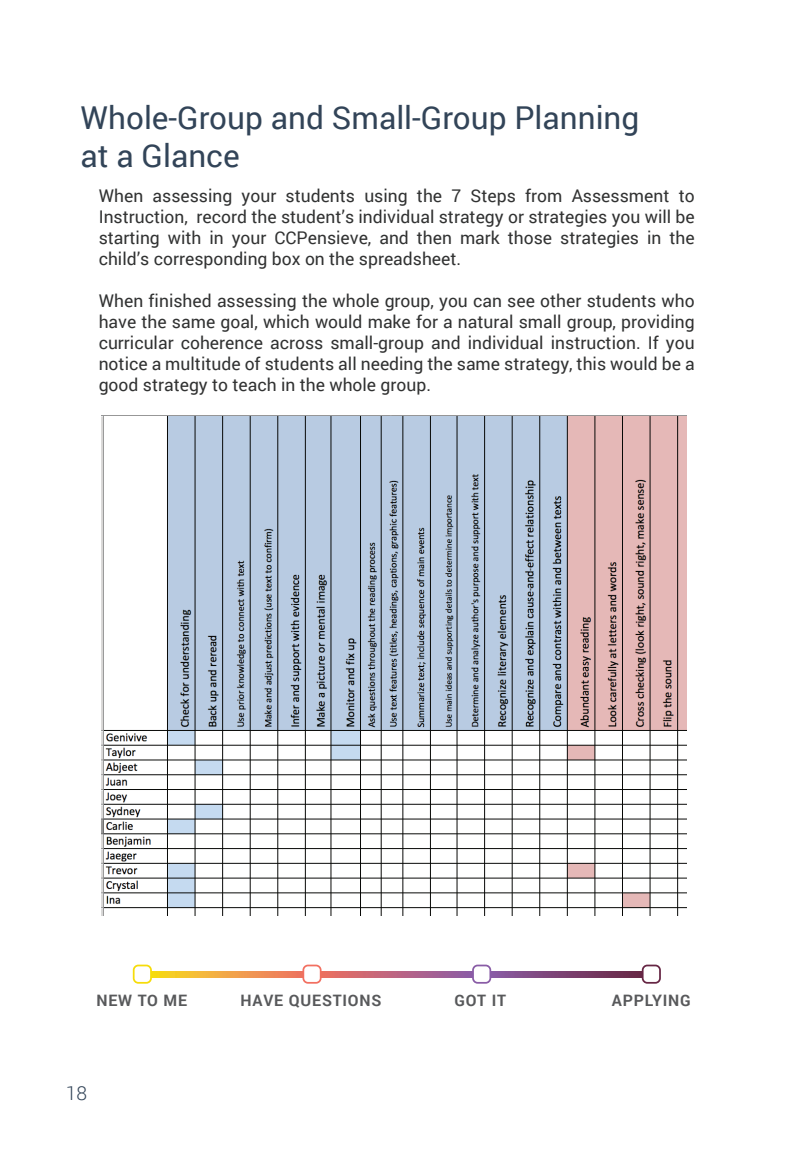
<style>
.page{position:relative;width:788px;height:1166px;background:#fff}
.page>*{position:absolute;margin:0;border:0;box-sizing:border-box;transform-origin:0 0}
.t1{font:31.5px/37.8px "Roboto";color:#324458}
.t2{font:300 19.25px "Roboto";color:#324458}
.t3{font:17.5px/21px "Roboto";color:#313232;text-align:justify}
.t4{font:700 15.75px "Roboto";letter-spacing:.05em;color:#58595b}
.t5{font:8.75px "Helvetica";color:#231f20}
</style>
<div class="page">
<img style="left:101px;top:415px;width:585px;height:500px">
<div style="left:133px;top:964px;width:19px;height:19px;border:2px solid #f6dc0a;border-radius:5px"></div>
<div style="left:641px;top:964px;width:19px;height:19px;border:2px solid #662644;border-radius:5px"></div>
<div style="left:472px;top:964px;width:19px;height:19px;border:2px solid #895ca6;border-radius:5px"></div>
<div style="left:302px;top:964px;width:19px;height:19px;border:2px solid #f27061;border-radius:5px"></div>
<svg style="left:151px;top:971px;width:152px;height:6px"></svg>
<svg style="left:320px;top:971px;width:152px;height:6px"></svg>
<svg style="left:490px;top:971px;width:152px;height:6px"></svg>
<h1 class="t1" style="left:80px;top:98px;width:560px">Whole-Group and Small-Group Planning at a Glance</h1>
<p class="t3" style="left:99px;top:184px;width:597px">When assessing your students using the 7 Steps from Assessment to Instruction, record the student’s individual strategy or strategies you will be starting with in your CCPensieve, and then mark those strategies in the child’s corresponding box on the spreadsheet.</p>
<p class="t3" style="left:99px;top:289px;width:597px">When finished assessing the whole group, you can see other students who have the same goal, which would make for a natural small group, providing curricular coherence across small-group and individual instruction. If you notice a multitude of students all needing the same strategy, this would be a good strategy to teach in the whole group.</p>
<p class="t5" style="left:523px;top:591px;width:25px;rotate:-90deg">- -</p>
<p class="t4" style="left:96px;top:989px;width:92px">NEW TO ME</p>
<p class="t4" style="left:240px;top:989px;width:142px">HAVE QUESTIONS</p>
<p class="t4" style="left:454px;top:989px;width:53px">GOT IT</p>
<p class="t4" style="left:612px;top:989px;width:80px">APPLYING</p>
<p class="t2" style="left:66px;top:1080px;width:23px">18</p>
</div>
